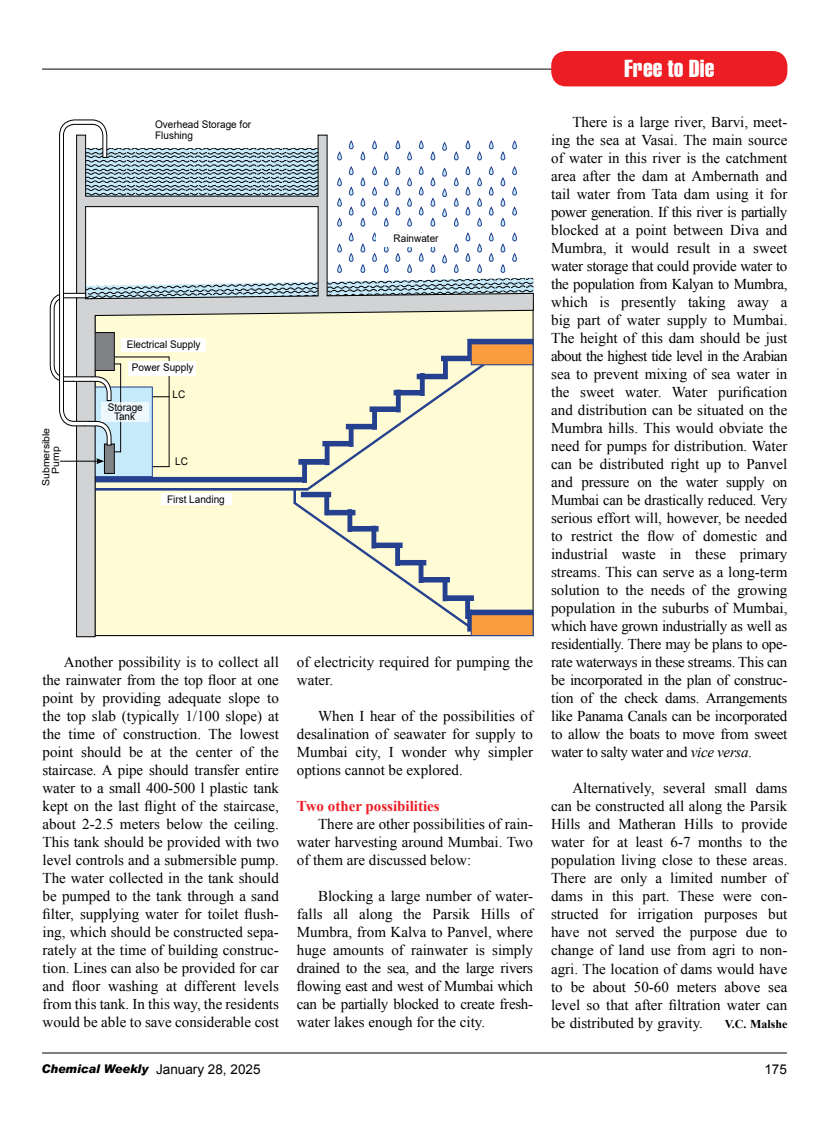
<style>
.page{position:relative;width:830px;height:1127px;background:#fff}
.page>*{position:absolute;margin:0;border:0;box-sizing:border-box;transform-origin:0 0}
.t1{font:24px "Swiss 911 BT Extra Compressed";color:#fff;scale:1.2 1}
.t2{font:15px/18px "Times New Roman";color:#000;text-align:justify}
.t3{font:700 15px "Times New Roman";color:#ed1d24}
.t4{font:13.5px "Arial";color:#000}
.t5{font:italic 900 12px "Arial";color:#000;scale:.95 1}
.t6{font:700 12px "Times New Roman";color:#000}
.t7{font:10.5px/10.9px "Arial";color:#000;scale:.95 1}
.t8{font:10.05px/9.6px "Arial";color:#000;text-align:center;scale:1.05 1}
.s1{font-style:italic}
.s2{font-weight:400;font-style:normal;font-size:13.5px}
</style>
<div class="page">
<hr style="left:42px;top:69px;width:521px;height:1px;background:#000">
<div style="left:551px;top:51px;width:236px;height:35px;background:#ed1d24;border-radius:15px"></div>
<svg style="left:50px;top:119px;width:483px;height:511px"></svg>
<hr style="left:42px;top:1052px;width:744px;height:1px;background:#000">
<p class="t7" style="left:155px;top:119px;width:103px">Overhead Storage for<br>Flushing</p>
<p class="t8" style="left:41px;top:486px;width:57px;rotate:-90deg">Submersible<br>Pump</p>
<p class="t7" style="left:127px;top:338px;width:79px">Electrical Supply</p>
<p class="t7" style="left:132px;top:362px;width:66px">Power Supply</p>
<p class="t7" style="left:108px;top:402px;width:38px;line-height:9.3px;text-align:center">Storage<br>Tank</p>
<p class="t7" style="left:172px;top:389px;width:15px">LC</p>
<p class="t7" style="left:175px;top:456px;width:15px">LC</p>
<p class="t7" style="left:167px;top:493px;width:62px">First Landing</p>
<p class="t7" style="left:393px;top:233px;width:49px">Rainwater</p>
<p class="t2" style="left:43px;top:652px;width:238px;text-indent:21px">Another possibility is to collect all the rainwater from the top floor at one point by providing adequate slope to the top slab (typically 1/100 slope) at the time of construction. The lowest point should be at the center of the staircase. A pipe should transfer entire water to a small 400-500 l plastic tank kept on the last flight of the staircase, about 2-2.5 meters below the ceiling.<br>This tank should be provided with two level controls and a submersible pump.<br>The water collected in the tank should be pumped to the tank through a sand filter, supplying water for toilet flush&shy;ing, which should be constructed sepa&shy;rately at the time of building construc&shy;tion. Lines can also be provided for car and floor washing at different levels from this tank. In this way, the residents would be able to save considerable cost</p>
<p class="t2" style="left:297px;top:652px;width:238px">of electricity required for pumping the water.</p>
<p class="t2" style="left:297px;top:706px;width:238px;text-indent:21px">When I hear of the possibilities of desalination of seawater for supply to Mumbai city, I wonder why simpler options cannot be explored.</p>
<p class="t3" style="left:297px;top:795px;width:144px">Two other possibilities</p>
<p class="t2" style="left:297px;top:814px;width:238px;text-indent:21px">There are other possibilities of rain&shy;water harvesting around Mumbai. Two of them are discussed below:</p>
<p class="t2" style="left:297px;top:886px;width:238px;text-indent:21px">Blocking a large number of water&shy;falls all along the Parsik Hills of Mumbra, from Kalva to Panvel, where huge amounts of rainwater is simply drained to the sea, and the large rivers flowing east and west of Mumbai which can be partially blocked to create fresh&shy;water lakes enough for the city.</p>
<h1 class="t1" style="left:623px;top:55px;width:77px">Free to Die</h1>
<p class="t2" style="left:551px;top:113px;width:238px;text-indent:21px">There is a large river, Barvi, meet&shy;ing the sea at Vasai. The main source of water in this river is the catchment area after the dam at Ambernath and tail water from Tata dam using it for power generation. If this river is partially blocked at a point between Diva and Mumbra, it would result in a sweet water storage that could provide water to the population from Kalyan to Mumbra, which is presently taking away a big part of water supply to Mumbai.<br>The height of this dam should be just about the highest tide level in the Arabian sea to prevent mixing of sea water in the sweet water. Water purification and distribution can be situated on the Mumbra hills. This would obviate the need for pumps for distribution. Water can be distributed right up to Panvel and pressure on the water supply on Mumbai can be drastically reduced. Very serious effort will, however, be needed to restrict the flow of domestic and industrial waste in these primary streams. This can serve as a long-term solution to the needs of the growing population in the suburbs of Mumbai, which have grown industrially as well as residentially. There may be plans to ope&shy;rate waterways in these streams. This can be incorporated in the plan of construc&shy;tion of the check dams. Arrangements like Panama Canals can be incorporated to allow the boats to move from sweet water to salty water and <span class="s1">vice versa</span>.</p>
<p class="t2" style="left:551px;top:779px;width:238px;text-indent:21px">Alternatively, several small dams can be constructed all along the Parsik Hills and Matheran Hills to provide water for at least 6-7 months to the population living close to these areas.<br>There are only a limited number of dams in this part. These were con&shy;structed for irrigation purposes but have not served the purpose due to change of land use from agri to non&shy;agri. The location of dams would have to be about 50-60 meters above sea level so that after filtration water can be distributed by gravity.</p>
<p class="t6" style="left:724px;top:1015px;width:64px">V.C. Malshe</p>
<p class="t5" style="left:42px;top:1061px;width:232px">Chemical Weekly <span class="s2">January 28, 2025</span></p>
<p class="t4" style="left:764px;top:1060px;width:24px">175</p>
</div>
